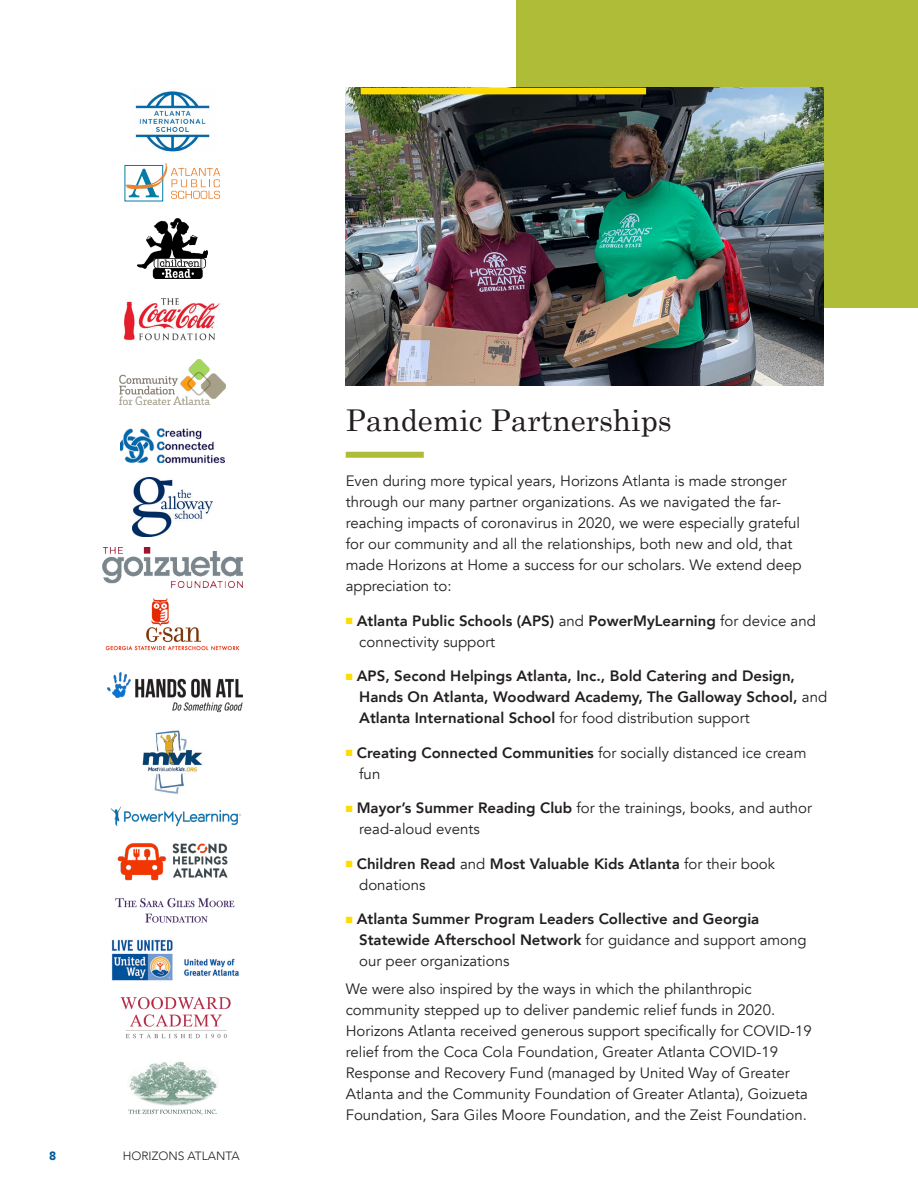
<style>
.page{position:relative;width:918px;height:1188px;background:#fff}
.page>*{position:absolute;margin:0;border:0;box-sizing:border-box;transform-origin:0 0}
.t1{font:30px "Century Schoolbook";color:#231f20}
.t2{font:15px/21px "Avenir";color:#231f20}
.t3{font:800 15px/21px "Avenir";color:#231f20}
.t4{font:300 12px "Avenir";color:#231f20}
.t5{font:900 12px "Avenir";color:#015a9d}
.s1{color:#ffdc01}
.s2{font-weight:400}
.s3{font-weight:800}
</style>
<div class="page">
<div style="left:346px;top:452px;width:78px;height:6px;background:#aebc37"></div>
<div style="left:516px;top:0;width:402px;height:308px;background:#aebc37"></div>
<img style="left:346px;top:88px;width:478px;height:297px">
<div style="left:361px;top:88px;width:285px;height:6px;background:#ffdc01"></div>
<img style="left:137px;top:218px;width:71px;height:61px">
<img style="left:142px;top:730px;width:61px;height:64px">
<img style="left:120px;top:360px;width:105px;height:44px">
<img style="left:118px;top:843px;width:109px;height:38px">
<img style="left:135px;top:91px;width:75px;height:61px">
<svg style="left:125px;top:163px;width:95px;height:36px"></svg>
<img style="left:120px;top:428px;width:104px;height:36px">
<img style="left:123px;top:298px;width:97px;height:43px">
<img style="left:132px;top:478px;width:81px;height:58px">
<img style="left:107px;top:672px;width:136px;height:41px">
<img style="left:110px;top:806px;width:131px;height:20px">
<img style="left:115px;top:897px;width:120px;height:26px">
<img style="left:111px;top:939px;width:128px;height:42px">
<img style="left:120px;top:996px;width:111px;height:43px">
<img style="left:128px;top:1061px;width:90px;height:54px">
<img style="left:102px;top:547px;width:141px;height:41px">
<img style="left:105px;top:598px;width:135px;height:53px">
<p class="t5" style="left:49px;top:1145px;width:9px">8</p>
<p class="t4" style="left:123px;top:1148px;width:118px">HORIZONS ATLANTA</p>
<p class="t1" style="left:346px;top:401px;width:328px">Pandemic Partnerships</p>
<p class="t2" style="left:346px;top:471px;width:457px">Even during more typical years, Horizons Atlanta is made stronger through our many partner organizations. As we navigated the far&shy;reaching impacts of coronavirus in 2020, we were especially grateful for our community and all the relationships, both new and old, that made Horizons at Home a success for our scholars. We extend deep appreciation to:</p>
<p class="t3" style="left:359px;top:610px;width:458px;text-indent:-14px"><span class="s1">■</span> Atlanta Public Schools (APS) <span class="s2">and</span> PowerMyLearning <span class="s2">for device and connectivity support</span></p>
<p class="t3" style="left:359px;top:666px;width:470px;text-indent:-14px"><span class="s1">■</span> APS, Second Helpings Atlanta, Inc., Bold Catering and Design,<br>Hands On Atlanta, Woodward Academy, The Galloway School, <span class="s2">and<br></span>Atlanta International School <span class="s2">for food distribution support</span></p>
<p class="t2" style="left:359px;top:743px;width:449px;text-indent:-14px"><span class="s1">■</span> <span class="s3">Creating Connected Communities</span> for socially distanced ice cream fun</p>
<p class="t2" style="left:359px;top:798px;width:454px;text-indent:-14px"><span class="s1">■</span> <span class="s3">Mayor’s Summer Reading Club</span> for the trainings, books, and author read-aloud events</p>
<p class="t3" style="left:359px;top:853px;width:417px;text-indent:-14px"><span class="s1">■</span> Children Read <span class="s2">and</span> Most Valuable Kids Atlanta <span class="s2">for their book donations</span></p>
<p class="t3" style="left:359px;top:909px;width:449px;text-indent:-14px"><span class="s1">■</span> Atlanta Summer Program Leaders Collective and Georgia<br>Statewide Afterschool Network <span class="s2">for guidance and support among our peer organizations</span></p>
<p class="t2" style="left:346px;top:979px;width:468px">We were also inspired by the ways in which the philanthropic community stepped up to deliver pandemic relief funds in 2020.<br>Horizons Atlanta received generous support specifically for COVID-19 relief from the Coca Cola Foundation, Greater Atlanta COVID-19<br>Response and Recovery Fund (managed by United Way of Greater Atlanta and the Community Foundation of Greater Atlanta), Goizueta Foundation, Sara Giles Moore Foundation, and the Zeist Foundation.</p>
</div>
